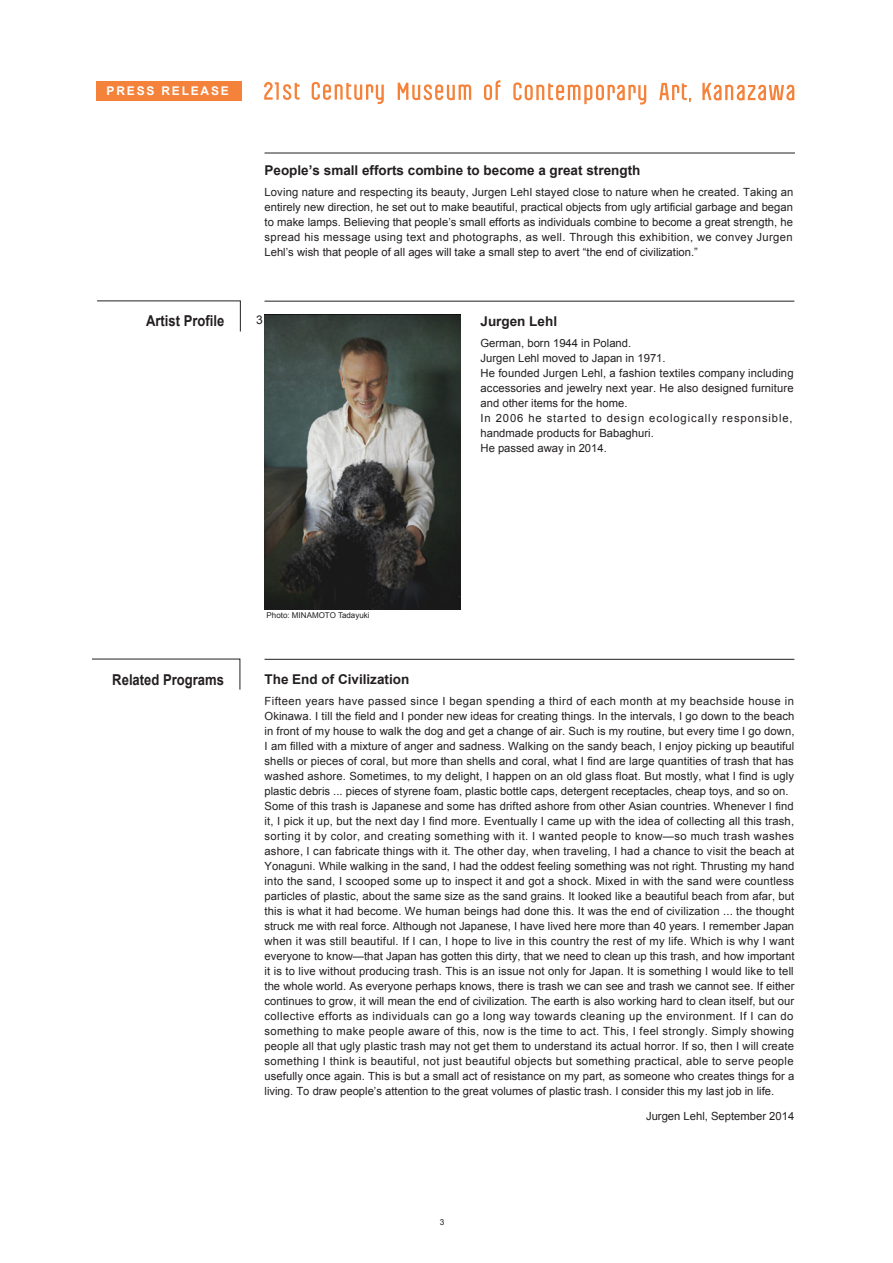
<style>
.page{position:relative;width:893px;height:1263px;background:#fff}
.page>*{position:absolute;margin:0;border:0;box-sizing:border-box;transform-origin:0 0}
.t1{font:700 15px "Arial";color:#231f20;scale:.87 1}
.t2{font:700 13.5px "Arial";color:#231f20}
.t3{font:700 12px "Arial";letter-spacing:.15em;color:#fff}
.t4{font:12px "Arial";color:#231f20}
.t5{font:11.25px/15px "Arial";letter-spacing:.01em;color:#231f20}
.t6{font:8.25px "Arial";color:#231f20}
.t7{font:7.95px "Arial";color:#231f20}
</style>
<div class="page">
<hr style="left:265px;top:659px;width:529px;height:1px;background:#231f20">
<svg style="left:92px;top:659px;width:148px;height:31px"></svg>
<hr style="left:265px;top:301px;width:529px;height:1px;background:#231f20">
<img style="left:265px;top:314px;width:195px;height:295px">
<svg style="left:97px;top:300px;width:144px;height:32px"></svg>
<hr style="left:265px;top:153px;width:530px;height:1px;background:#231f20">
<svg style="left:312px;top:82px;width:72px;height:22px"></svg>
<svg style="left:264px;top:82px;width:36px;height:18px"></svg>
<svg style="left:484px;top:80px;width:16px;height:20px"></svg>
<svg style="left:398px;top:83px;width:73px;height:17px"></svg>
<svg style="left:659px;top:83px;width:32px;height:19px"></svg>
<svg style="left:513px;top:82px;width:133px;height:23px"></svg>
<svg style="left:702px;top:83px;width:92px;height:17px"></svg>
<div style="left:96px;top:81px;width:146px;height:19px;background:#f4823b"></div>
<p class="t3" style="left:107px;top:83px;width:124px">PRESS RELEASE</p>
<h1 class="t1" style="left:146px;top:311px;width:92px">Artist Profile</h1>
<p class="t2" style="left:265px;top:162px;width:377px">People’s small efforts combine to become a great strength</p>
<p class="t5" style="left:265px;top:184px;width:530px;text-align:justify">Loving nature and respecting its beauty, Jurgen Lehl stayed close to nature when he created. Taking an entirely new direction, he set out to make beautiful, practical objects from ugly artificial garbage and began to make lamps. Believing that people’s small efforts as individuals combine to become a great strength, he spread his message using text and photographs, as well. Through this exhibition, we convey Jurgen Lehl’s wish that people of all ages will take a small step to avert “the end of civilization.”</p>
<p class="t4" style="left:256px;top:312px;width:8px">3</p>
<p class="t2" style="left:481px;top:312px;width:78px">Jurgen Lehl</p>
<p class="t5" style="left:481px;top:335px;width:315px">German, born 1944 in Poland.<br>Jurgen Lehl moved to Japan in 1971.<br>He founded Jurgen Lehl, a fashion textiles company including accessories and jewelry next year. He also designed furniture and other items for the home.<br>In 2006 he started to design ecologically responsible, handmade products for Babaghuri.<br>He passed away in 2014.</p>
<h1 class="t1" style="left:112px;top:669px;width:130px">Related Programs</h1>
<p class="t7" style="left:267px;top:610px;width:105px">Photo: MINAMOTO Tadayuki</p>
<p class="t2" style="left:265px;top:670px;width:146px">The End of Civilization</p>
<p class="t5" style="left:265px;top:693px;width:531px">Fifteen years have passed since I began spending a third of each month at my beachside house in Okinawa. I till the field and I ponder new ideas for creating things. In the intervals, I go down to the beach in front of my house to walk the dog and get a change of air. Such is my routine, but every time I go down, I am filled with a mixture of anger and sadness. Walking on the sandy beach, I enjoy picking up beautiful shells or pieces of coral, but more than shells and coral, what I find are large quantities of trash that has washed ashore. Sometimes, to my delight, I happen on an old glass float. But mostly, what I find is ugly plastic debris ... pieces of styrene foam, plastic bottle caps, detergent receptacles, cheap toys, and so on.<br>Some of this trash is Japanese and some has drifted ashore from other Asian countries. Whenever I find it, I pick it up, but the next day I find more. Eventually I came up with the idea of collecting all this trash, sorting it by color, and creating something with it. I wanted people to know—so much trash washes ashore, I can fabricate things with it. The other day, when traveling, I had a chance to visit the beach at Yonaguni. While walking in the sand, I had the oddest feeling something was not right. Thrusting my hand into the sand, I scooped some up to inspect it and got a shock. Mixed in with the sand were countless particles of plastic, about the same size as the sand grains. It looked like a beautiful beach from afar, but this is what it had become. We human beings had done this. It was the end of civilization ... the thought struck me with real force. Although not Japanese, I have lived here more than 40 years. I remember Japan when it was still beautiful. If I can, I hope to live in this country the rest of my life. Which is why I want everyone to know—that Japan has gotten this dirty, that we need to clean up this trash, and how important it is to live without producing trash. This is an issue not only for Japan. It is something I would like to tell the whole world. As everyone perhaps knows, there is trash we can see and trash we cannot see. If either continues to grow, it will mean the end of civilization. The earth is also working hard to clean itself, but our collective efforts as individuals can go a long way towards cleaning up the environment. If I can do something to make people aware of this, now is the time to act. This, I feel strongly. Simply showing people all that ugly plastic trash may not get them to understand its actual horror. If so, then I will create something I think is beautiful, not just beautiful objects but something practical, able to serve people usefully once again. This is but a small act of resistance on my part, as someone who creates things for a living. To draw people’s attention to the great volumes of plastic trash. I consider this my last job in life.</p>
<p class="t5" style="left:646px;top:1109px;width:150px">Jurgen Lehl, September 2014</p>
<p class="t6" style="left:440px;top:1217px;width:6px">3</p>
</div>
